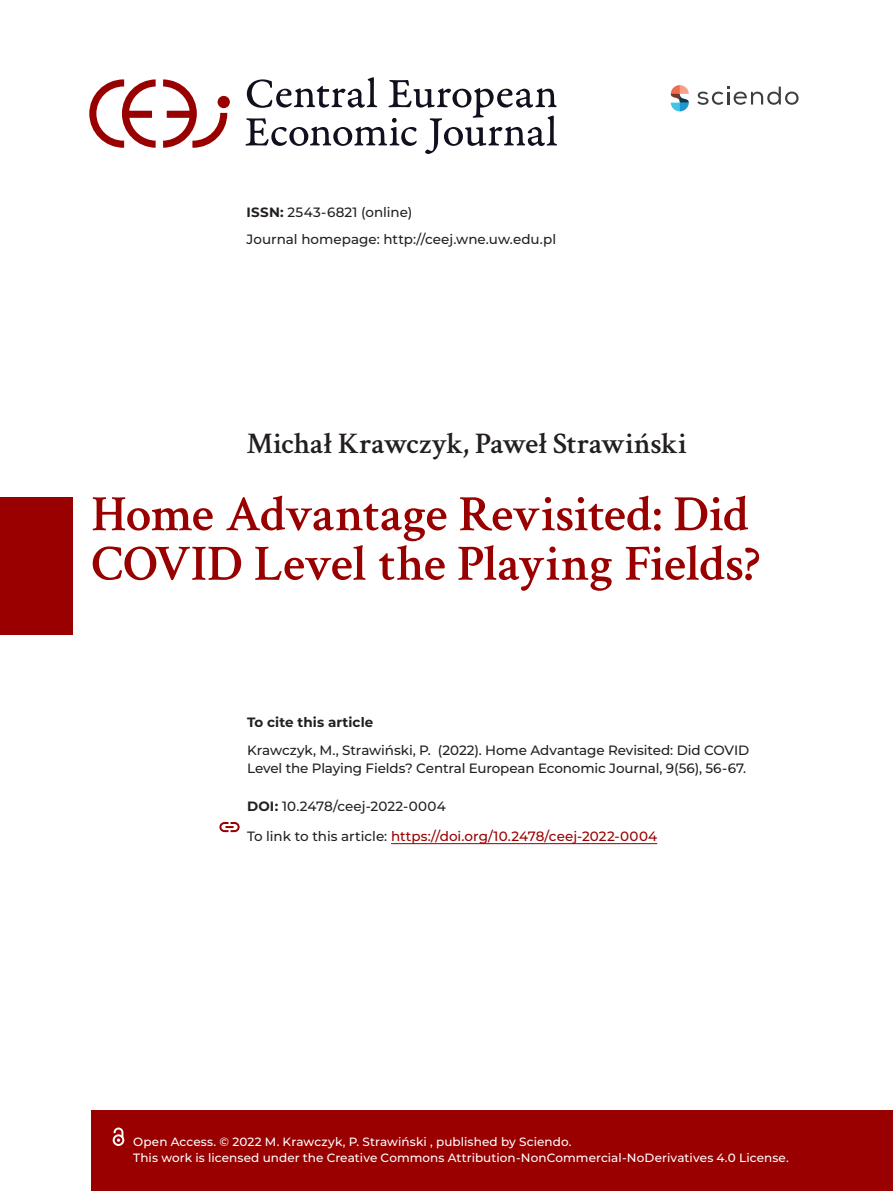
<style>
.page{position:relative;width:893px;height:1191px;background:#fff}
.page>*{position:absolute;margin:0;border:0;box-sizing:border-box;transform-origin:0 0}
.index_head1{font:600 51px/49.5px "Crimson Text";letter-spacing:-.01em;color:#900}
.t1{font:600 30px "Crimson Text";letter-spacing:-.01em;color:#231f20}
.citation{font:500 13.5px/18px "Montserrat";letter-spacing:-.005em;color:#231f20}
.text_in_plus{font:500 13.5px "Montserrat";letter-spacing:.005em;color:#231f20}
.citation-2{font:500 13.5px "Montserrat";color:#900}
.citation-3{font:700 13.5px "Montserrat";letter-spacing:.005em;color:#231f20}
.t2{font:500 12px "Montserrat";letter-spacing:.005em;color:#fff}
.s1{font-weight:700}
.s2{color:#231f20}
</style>
<div class="page">
<div style="left:0;top:497px;width:72px;height:137px;background:#900"></div>
<div style="left:91px;top:1110px;width:802px;height:81px;background:#900"></div>
<hr style="left:391px;top:843px;width:266px;height:1px;background:#900">
<svg style="left:671px;top:85px;width:18px;height:26px"></svg>
<svg style="left:697px;top:87px;width:101px;height:18px"></svg>
<svg style="left:113px;top:1127px;width:11px;height:19px"></svg>
<svg style="left:245px;top:77px;width:312px;height:77px"></svg>
<svg style="left:218px;top:96px;width:12px;height:12px"></svg>
<svg style="left:163px;top:79px;width:64px;height:69px"></svg>
<svg style="left:89px;top:79px;width:67px;height:69px"></svg>
<svg style="left:219px;top:822px;width:21px;height:10px"></svg>
<p class="text_in_plus" style="left:247px;top:203px;width:167px"><span class="s1">ISSN:</span> 2543-6821 (online)</p>
<p class="text_in_plus" style="left:247px;top:229px;width:311px">Journal homepage: http://ceej.wne.uw.edu.pl</p>
<p class="t1" style="left:247px;top:422px;width:442px">Michał Krawczyk, Paweł Strawiński</p>
<p class="index_head1" style="left:91px;top:485px;width:670px">Home Advantage Revisited: Did<br>COVID Level the Playing Fields?</p>
<p class="citation-3" style="left:247px;top:712px;width:128px">To cite this article</p>
<p class="citation" style="left:247px;top:741px;width:504px">Krawczyk, M., Strawiński, P. (2022). Home Advantage Revisited: Did COVID<br>Level the Playing Fields? Central European Economic Journal, 9(56), 56-67.</p>
<p class="citation" style="left:247px;top:796px;width:200px"><span class="s1">DOI:</span> 10.2478/ceej-2022-0004</p>
<p class="citation-2" style="left:247px;top:826px;width:412px"><span class="s2">To link to this article:</span> https://doi.org/10.2478/ceej-2022-0004</p>
<p class="t2" style="left:133px;top:1132px;width:440px">Open Access. © 2022 M. Krawczyk, P. Strawiński , published by Sciendo.</p>
<p class="t2" style="left:133px;top:1149px;width:657px">This work is licensed under the Creative Commons Attribution-NonCommercial-NoDerivatives 4.0 License.</p>
</div>
